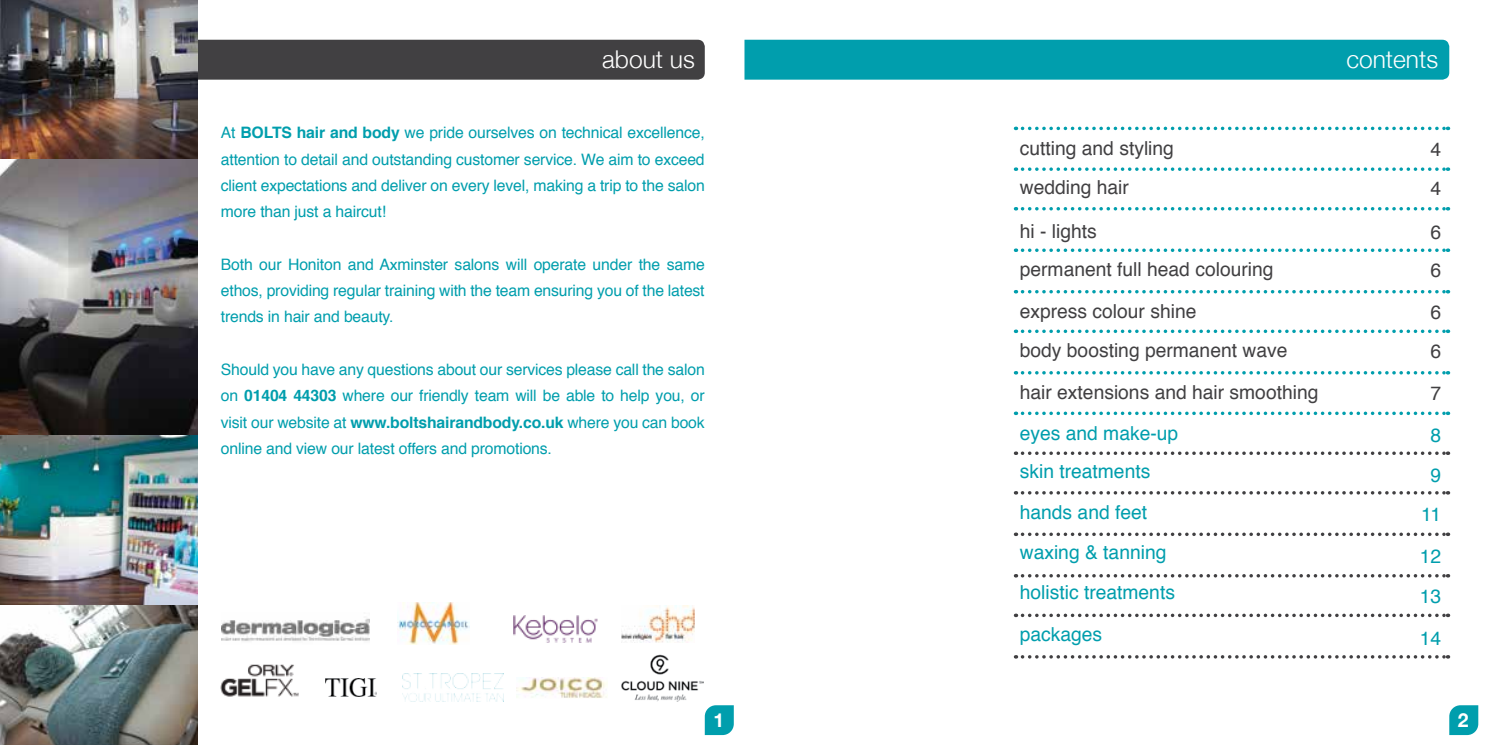
<style>
.page{position:relative;width:1489px;height:745px;background:#fff}
.page>*{position:absolute;margin:0;border:0;box-sizing:border-box;transform-origin:0 0}
.t1{font:300 24.5px "Helvetica Neue";color:#fff}
.t2{font:19.25px/38.5px "Helvetica";color:#414042}
.t3{font:19.25px/40.2px "Helvetica";color:#009ead}
.t4{font:700 19.25px "Helvetica Neue";color:#fff}
.t5{font:15.75px/26.2px "Helvetica";letter-spacing:-.01em;color:#009ead;text-align:justify}
.s1{font-weight:700}
</style>
<div class="page">
<svg style="left:1449px;top:705px;width:28px;height:29px"></svg>
<svg style="left:704px;top:705px;width:29px;height:29px"></svg>
<svg style="left:1022px;top:167px;width:426px;height:4px"></svg>
<svg style="left:1022px;top:451px;width:426px;height:3px"></svg>
<svg style="left:1022px;top:411px;width:426px;height:4px"></svg>
<svg style="left:1022px;top:290px;width:426px;height:3px"></svg>
<svg style="left:1022px;top:574px;width:426px;height:3px"></svg>
<svg style="left:1022px;top:207px;width:426px;height:3px"></svg>
<svg style="left:1022px;top:491px;width:426px;height:3px"></svg>
<svg style="left:1022px;top:329px;width:426px;height:4px"></svg>
<svg style="left:1022px;top:613px;width:426px;height:3px"></svg>
<svg style="left:1022px;top:248px;width:426px;height:4px"></svg>
<svg style="left:1022px;top:532px;width:426px;height:3px"></svg>
<svg style="left:1022px;top:371px;width:426px;height:3px"></svg>
<svg style="left:1022px;top:655px;width:426px;height:3px"></svg>
<svg style="left:1022px;top:126px;width:426px;height:4px"></svg>
<div style="left:2px;top:40px;width:702px;height:40px;background:#414042;border-radius:7px"></div>
<img style="left:220px;top:664px;width:79px;height:33px">
<img style="left:397px;top:602px;width:72px;height:42px">
<img style="left:513px;top:615px;width:85px;height:27px">
<img style="left:516px;top:677px;width:91px;height:20px">
<img style="left:621px;top:605px;width:73px;height:37px">
<img style="left:621px;top:654px;width:82px;height:48px">
<img style="left:325px;top:678px;width:51px;height:17px">
<img style="left:222px;top:618px;width:147px;height:23px">
<img style="left:0;top:0;width:198px;height:435px">
<img style="left:0;top:435px;width:198px;height:309px">
<div style="left:744px;top:40px;width:705px;height:40px;background:#009ead"></div>
<img style="left:402px;top:673px;width:102px;height:27px">
<h1 class="t1" style="left:602px;top:39px;width:94px">about us</h1>
<h1 class="t1" style="left:1346px;top:39px;width:93px">contents</h1>
<p class="t5" style="left:221px;top:120px;width:485px">At <span class="s1">BOLTS hair and body</span> we pride ourselves on technical excellence, attention to detail and outstanding customer service. We aim to exceed client expectations and deliver on every level, making a trip to the salon more than just a haircut!</p>
<p class="t5" style="left:221px;top:251px;width:485px">Both our Honiton and Axminster salons will operate under the same ethos, providing regular training with the team ensuring you of the latest trends in hair and beauty.</p>
<p class="t5" style="left:221px;top:356px;width:485px">Should you have any questions about our services please call the salon on <span class="s1">01404 44303</span> where our friendly team will be able to help you, or visit our website at <span class="s1">www.boltshairandbody.co.uk</span> where you can book online and view our latest offers and promotions.</p>
<p class="t2" style="left:1019px;top:130px;width:156px">cutting and styling wedding hair</p>
<p class="t2" style="left:1019px;top:212px;width:255px">hi - lights<br>permanent full head colouring</p>
<p class="t2" style="left:1019px;top:292px;width:269px">express colour shine<br>body boosting permanent wave</p>
<p class="t2" style="left:1019px;top:373px;width:300px">hair extensions and hair smoothing</p>
<p class="t3" style="left:1019px;top:414px;width:160px;line-height:38.5px">eyes and make-up skin treatments</p>
<p class="t3" style="left:1019px;top:492px;width:157px">hands and feet waxing &amp; tanning holistic treatments</p>
<p class="t3" style="left:1019px;top:614px;width:84px">packages</p>
<p class="t2" style="left:1430px;top:131px;width:12px">4<br>4</p>
<p class="t2" style="left:1430px;top:213px;width:12px">6<br>6</p>
<p class="t2" style="left:1430px;top:293px;width:12px">6<br>6</p>
<p class="t2" style="left:1430px;top:374px;width:12px">7</p>
<p class="t3" style="left:1430px;top:415px;width:12px">8<br>9</p>
<p class="t3" style="left:1419px;top:493px;width:23px;line-height:42px">11<br>12</p>
<p class="t3" style="left:1419px;top:575px;width:23px;line-height:42px">13<br>14</p>
<p class="t4" style="left:713px;top:704px;width:12px">1</p>
<p class="t4" style="left:1457px;top:704px;width:12px">2</p>
</div>
